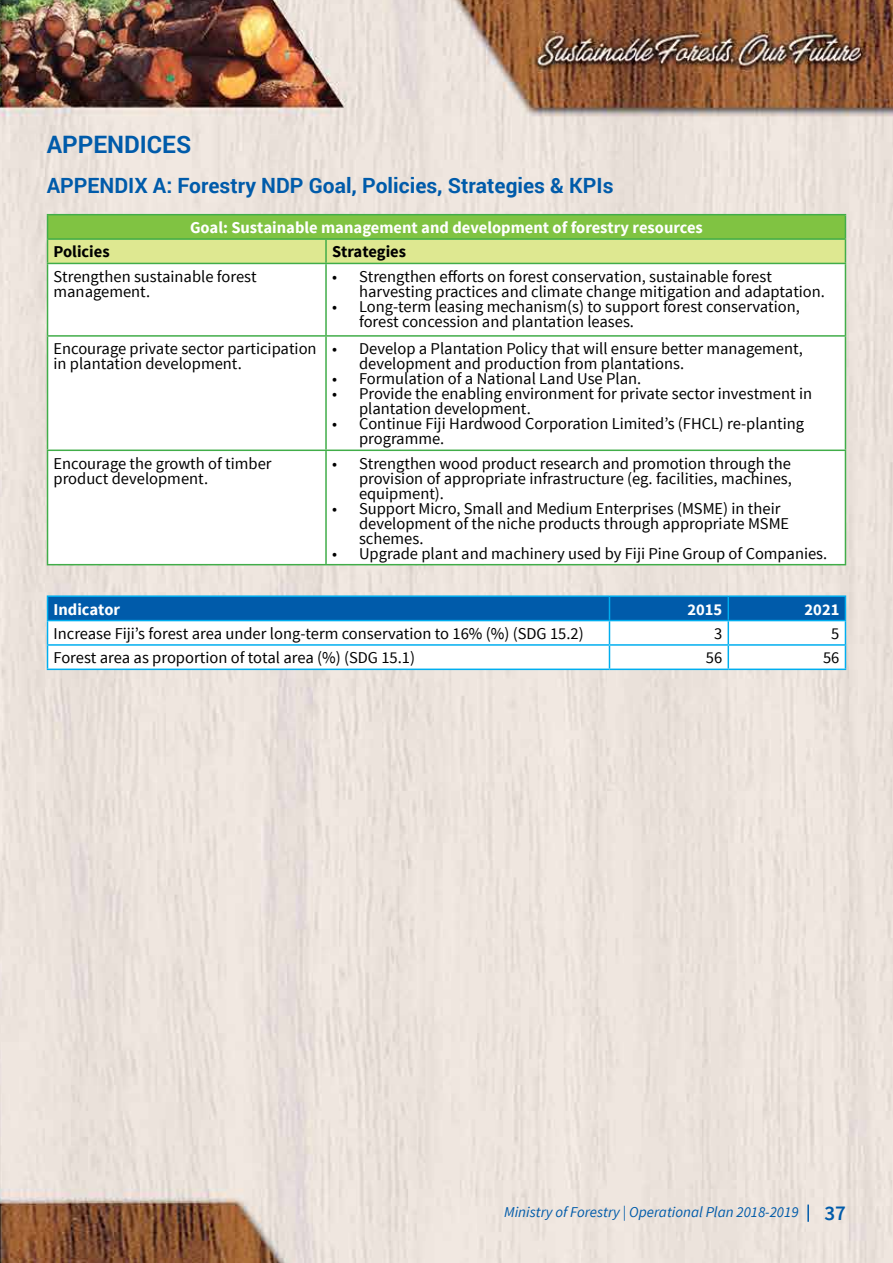
<style>
.page{position:relative;width:893px;height:1263px;background:#fff}
.page>*{position:absolute;margin:0;border:0;box-sizing:border-box;transform-origin:0 0}
.t1{font:700 24px "Roboto";color:#005baa}
.t2{font:700 21px "Roboto";color:#005baa}
.t3{font:16.5px/15px "Source Sans Pro";color:#000}
.t4{font:700 16.5px "Source Sans Pro";color:#fff}
.t5{font:700 16.5px "Source Sans Pro";color:#000}
.t6{font:italic 15px "Source Sans Pro";color:#005baa}
.s1{font-weight:600;font-style:normal;font-size:21px}
</style>
<div class="page">
<img style="left:0;top:0;width:893px;height:1263px">
<svg style="left:807px;top:1204px;width:2px;height:18px"></svg>
<svg style="left:48px;top:264px;width:797px;height:300px"></svg>
<hr style="left:47px;top:214px;width:279px;height:1px;background:#41ad49">
<hr style="left:326px;top:214px;width:520px;height:1px;background:#41ad49">
<svg style="left:47px;top:215px;width:799px;height:48px;background:#a9d367"></svg>
<hr style="left:47px;top:263px;width:279px;height:1px;background:#41ad49">
<hr style="left:47px;top:264px;width:1px;height:71px;background:#41ad49">
<hr style="left:326px;top:263px;width:520px;height:1px;background:#41ad49">
<hr style="left:325px;top:264px;width:2px;height:71px;background:#41ad49">
<hr style="left:845px;top:264px;width:1px;height:71px;background:#41ad49">
<hr style="left:47px;top:335px;width:279px;height:2px;background:#41ad49">
<hr style="left:47px;top:337px;width:1px;height:112px;background:#41ad49">
<hr style="left:326px;top:335px;width:520px;height:2px;background:#41ad49">
<hr style="left:325px;top:337px;width:2px;height:112px;background:#41ad49">
<hr style="left:845px;top:337px;width:1px;height:112px;background:#41ad49">
<hr style="left:47px;top:449px;width:279px;height:2px;background:#41ad49">
<hr style="left:47px;top:451px;width:1px;height:113px;background:#41ad49">
<hr style="left:326px;top:449px;width:520px;height:2px;background:#41ad49">
<hr style="left:325px;top:451px;width:2px;height:113px;background:#41ad49">
<hr style="left:845px;top:451px;width:1px;height:113px;background:#41ad49">
<hr style="left:47px;top:564px;width:279px;height:1px;background:#41ad49">
<hr style="left:326px;top:564px;width:520px;height:1px;background:#41ad49">
<hr style="left:47px;top:595px;width:562px;height:2px;background:#00aeef">
<hr style="left:609px;top:595px;width:119px;height:2px;background:#00aeef">
<hr style="left:728px;top:595px;width:118px;height:2px;background:#00aeef">
<svg style="left:47px;top:596px;width:799px;height:72px"></svg>
<hr style="left:47px;top:668px;width:562px;height:2px;background:#00aeef">
<hr style="left:609px;top:668px;width:119px;height:2px;background:#00aeef">
<hr style="left:728px;top:668px;width:118px;height:2px;background:#00aeef">
<h1 class="t1" style="left:47px;top:127px;width:146px">APPENDICES</h1>
<p class="t2" style="left:47px;top:171px;width:568px">APPENDIX A: Forestry NDP Goal, Policies, Strategies &amp; KPIs</p>
<p class="t4" style="left:190px;top:217px;width:514px">Goal: Sustainable management and development of forestry resources</p>
<p class="t5" style="left:54px;top:241px;width:58px">Policies</p>
<p class="t5" style="left:332px;top:241px;width:76px">Strategies</p>
<p class="t3" style="left:54px;top:269px;width:205px">Strengthen sustainable forest management.</p>
<p class="t3" style="left:359px;top:269px;width:468px;text-indent:-27px">• Strengthen efforts on forest conservation, sustainable forest harvesting practices and climate change mitigation and adaptation.</p>
<p class="t3" style="left:359px;top:299px;width:442px;text-indent:-27px">• Long-term leasing mechanism(s) to support forest conservation, forest concession and plantation leases.</p>
<p class="t3" style="left:54px;top:342px;width:265px">Encourage private sector participation in plantation development.</p>
<p class="t3" style="left:359px;top:342px;width:446px;text-indent:-27px">• Develop a Plantation Policy that will ensure better management, development and production from plantations.</p>
<p class="t3" style="left:332px;top:372px;width:311px">• Formulation of a National Land Use Plan.</p>
<p class="t3" style="left:359px;top:387px;width:455px;text-indent:-27px">• Provide the enabling environment for private sector investment in plantation development.</p>
<p class="t3" style="left:359px;top:417px;width:447px;text-indent:-27px">• Continue Fiji Hardwood Corporation Limited’s (FHCL) re-planting programme.</p>
<p class="t3" style="left:54px;top:456px;width:220px">Encourage the growth of timber product development.</p>
<p class="t3" style="left:359px;top:456px;width:434px;text-align:justify;text-indent:-27px">• Strengthen wood product research and promotion through the provision of appropriate infrastructure (eg. facilities, machines, equipment).</p>
<p class="t3" style="left:359px;top:501px;width:432px;text-indent:-27px">• Support Micro, Small and Medium Enterprises (MSME) in their development of the niche products through appropriate MSME schemes.</p>
<p class="t3" style="left:332px;top:546px;width:497px">• Upgrade plant and machinery used by Fiji Pine Group of Companies.</p>
<p class="t4" style="left:54px;top:598px;width:68px">Indicator</p>
<p class="t4" style="left:687px;top:598px;width:36px">2015</p>
<p class="t4" style="left:805px;top:598px;width:36px">2021</p>
<p class="t3" style="left:54px;top:626px;width:532px">Increase Fiji’s forest area under long-term conservation to 16% (%) (SDG 15.2)</p>
<p class="t3" style="left:714px;top:626px;width:10px">3</p>
<p class="t3" style="left:831px;top:626px;width:10px">5</p>
<p class="t3" style="left:54px;top:651px;width:363px">Forest area as proportion of total area (%) (SDG 15.1)</p>
<p class="t3" style="left:706px;top:651px;width:18px">56</p>
<p class="t3" style="left:823px;top:651px;width:18px">56</p>
<p class="t6" style="left:504px;top:1203px;width:343px">Ministry of Forestry | Operational Plan 2018-2019 <span class="s1">37</span></p>
</div>
